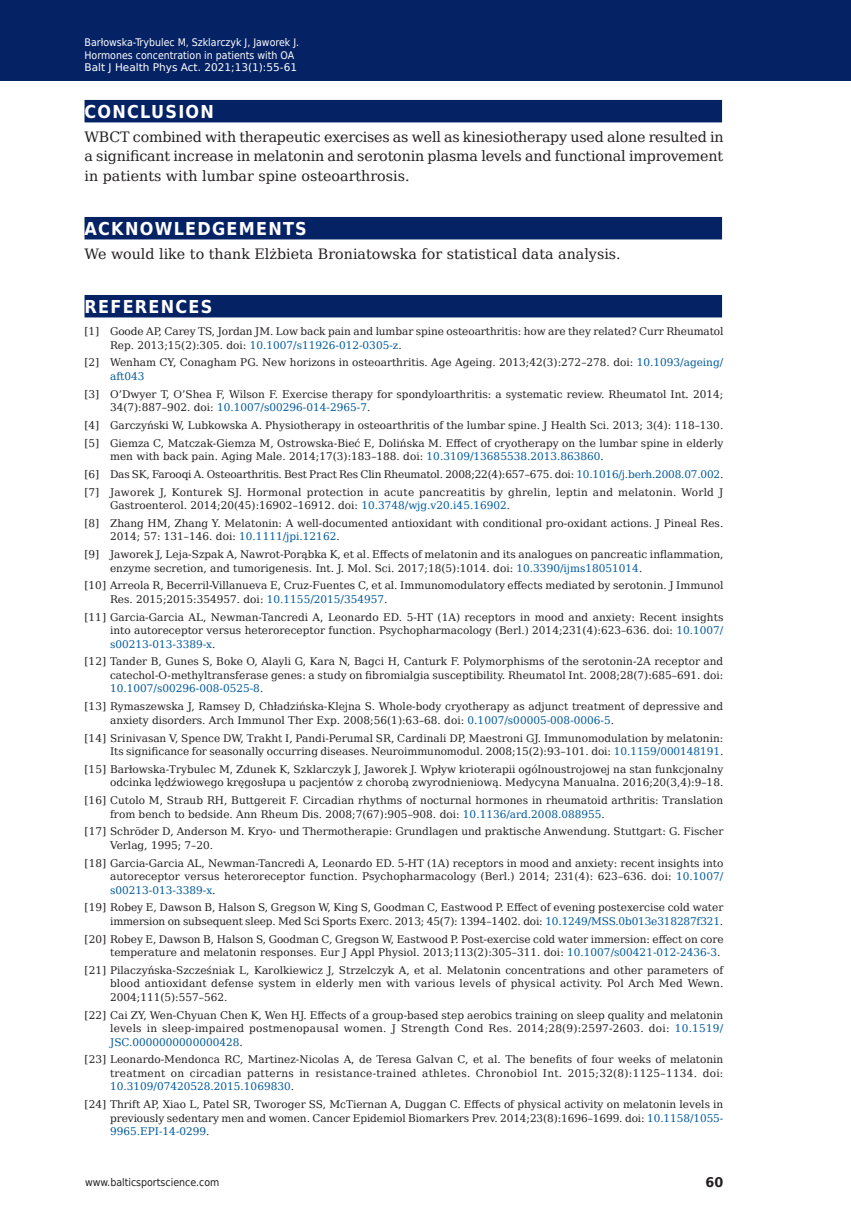
<style>
.page{position:relative;width:851px;height:1212px;background:#fff}
.page>*{position:absolute;margin:0;border:0;box-sizing:border-box;transform-origin:0 0}
.t1{font:700 17.85px "DejaVu Sans Condensed";letter-spacing:.07em;color:#fff}
.t2{font:14.25px/19.5px "DejaVu Serif";color:#231f20;text-align:justify}
.t3{font:700 13.35px "DejaVu Sans";color:#231f20;scale:.96 1}
.t4{font:10.5px/13.5px "DejaVu Serif";color:#231f20}
.t5{font:10.5px/12.6px "DejaVu Sans Condensed";color:#fff}
.t6{font:10.5px "DejaVu Sans";color:#fff}
.t7{font:10.5px "DejaVu Sans Condensed";color:#231f20}
.s1{color:#01599c}
</style>
<div class="page">
<div style="left:0;top:0;width:850px;height:80px;background:#052265"></div>
<div style="left:84px;top:100px;width:638px;height:22px;background:#052265"></div>
<div style="left:84px;top:217px;width:638px;height:22px;background:#052265"></div>
<div style="left:84px;top:295px;width:638px;height:22px;background:#052265"></div>
<p class="t5" style="left:84px;top:35px;width:216px">Barłowska-Trybulec M, Szklarczyk J, Jaworek J.<br>Hormones concentration in patients with OA</p>
<p class="t6" style="left:84px;top:59px;width:214px">Balt J Health Phys Act. 2021;13(1):55-61</p>
<h1 class="t1" style="left:84px;top:97px;width:131px">CONCLUSION</h1>
<h2 class="t2" style="left:84px;top:126px;width:640px">WBCT combined with therapeutic exercises as well as kinesiotherapy used alone resulted in a significant increase in melatonin and serotonin plasma levels and functional improvement in patients with lumbar spine osteoarthrosis.</h2>
<h1 class="t1" style="left:84px;top:214px;width:224px">ACKNOWLEDGEMENTS</h1>
<h2 class="t2" style="left:84px;top:243px;width:537px">We would like to thank Elżbieta Broniatowska for statistical data analysis.</h2>
<h1 class="t1" style="left:84px;top:292px;width:129px">REFERENCES</h1>
<p class="t4" style="left:110px;top:324px;width:615px;text-indent:-26px">[1] Goode AP, Carey TS, Jordan JM. Low back pain and lumbar spine osteoarthritis: how are they related? Curr Rheumatol<br>Rep. 2013;15(2):305. doi: <span class="s1">10.1007/s11926-012-0305-z</span>.</p>
<p class="t4" style="left:110px;top:355px;width:614px;text-indent:-26px">[2] Wenham CY, Conagham PG. New horizons in osteoarthritis. Age Ageing. 2013;42(3):272–278. doi: <span class="s1">10.1093/ageing/ aft043</span></p>
<p class="t4" style="left:110px;top:386px;width:614px;text-indent:-26px">[3] O’Dwyer T, O’Shea F, Wilson F. Exercise therapy for spondyloarthritis: a systematic review. Rheumatol Int. 2014;<br>34(7):887–902. doi: <span class="s1">10.1007/s00296-014-2965-7</span>.</p>
<p class="t4" style="left:84px;top:415px;width:640px;line-height:17.7px">[4] Garczyński W, Lubkowska A. Physiotherapy in osteoarthritis of the lumbar spine. J Health Sci. 2013; 3(4): 118–130. [5] Giemza C, Matczak-Giemza M, Ostrowska-Bieć E, Dolińska M. Effect of cryotherapy on the lumbar spine in elderly</p>
<p class="t4" style="left:84px;top:447px;width:640px;line-height:17.7px;text-indent:26px">men with back pain. Aging Male. 2014;17(3):183–188. doi: <span class="s1">10.3109/13685538.2013.863860</span>.<br>[6] Das SK, Farooqi A. Osteoarthritis. Best Pract Res Clin Rheumatol. 2008;22(4):657–675. doi: <span class="s1">10.1016/j.berh.2008.07.002</span>. [7] Jaworek J, Konturek SJ. Hormonal protection in acute pancreatitis by ghrelin, leptin and melatonin. World J</p>
<p class="t4" style="left:84px;top:496px;width:640px;line-height:17.7px;text-indent:26px">Gastroenterol. 2014;20(45):16902–16912. doi: <span class="s1">10.3748/wjg.v20.i45.16902</span>.<br>[8] Zhang HM, Zhang Y. Melatonin: A well-documented antioxidant with conditional pro-oxidant actions. J Pineal Res.</p>
<p class="t4" style="left:84px;top:527px;width:640px;line-height:17.7px;text-indent:26px">2014; 57: 131–146. doi: <span class="s1">10.1111/jpi.12162</span>.<br>[9] Jaworek J, Leja-Szpak A, Nawrot-Porąbka K, et al. Effects of melatonin and its analogues on pancreatic inflammation,</p>
<p class="t4" style="left:84px;top:558px;width:640px;line-height:17.7px;text-indent:26px">enzyme secretion, and tumorigenesis. Int. J. Mol. Sci. 2017;18(5):1014. doi: <span class="s1">10.3390/ijms18051014</span>.<br>[10] Arreola R, Becerril-Villanueva E, Cruz-Fuentes C, et al. Immunomodulatory effects mediated by serotonin. J Immunol</p>
<p class="t4" style="left:84px;top:589px;width:640px;line-height:17.7px;text-indent:26px">Res. 2015;2015:354957. doi: <span class="s1">10.1155/2015/354957</span>.<br>[11] Garcia-Garcia AL, Newman-Tancredi A, Leonardo ED. 5-HT (1A) receptors in mood and anxiety: Recent insights</p>
<p class="t4" style="left:110px;top:623px;width:614px">into autoreceptor versus heteroreceptor function. Psychopharmacology (Berl.) 2014;231(4):623–636. doi: <span class="s1">10.1007/ s00213-013-3389-x</span>.</p>
<p class="t4" style="left:110px;top:654px;width:614px;text-align:justify;text-indent:-26px">[12] Tander B, Gunes S, Boke O, Alayli G, Kara N, Bagci H, Canturk F. Polymorphisms of the serotonin-2A receptor and catechol-O-methyltransferase genes: a study on fibromialgia susceptibility. Rheumatol Int. 2008;28(7):685–691. doi:<br><span class="s1">10.1007/s00296-008-0525-8</span>.</p>
<p class="t4" style="left:110px;top:699px;width:614px;text-indent:-26px">[13] Rymaszewska J, Ramsey D, Chładzińska-Klejna S. Whole-body cryotherapy as adjunct treatment of depressive and anxiety disorders. Arch Immunol Ther Exp. 2008;56(1):63–68. doi: <span class="s1">0.1007/s00005-008-0006-5</span>.</p>
<p class="t4" style="left:85px;top:730px;width:640px;text-align:right">[14] Srinivasan V, Spence DW, Trakht I, Pandi-Perumal SR, Cardinali DP, Maestroni GJ. Immunomodulation by melatonin:<br>Its significance for seasonally occurring diseases. Neuroimmunomodul. 2008;15(2):93–101. doi: <span class="s1">10.1159/000148191</span>.</p>
<p class="t4" style="left:85px;top:761px;width:640px;text-align:right">[15] Barłowska-Trybulec M, Zdunek K, Szklarczyk J, Jaworek J. Wpływ krioterapii ogólnoustrojowej na stan funkcjonalny odcinka lędźwiowego kręgosłupa u pacjentów z chorobą zwyrodnieniową. Medycyna Manualna. 2016;20(3,4):9–18.</p>
<p class="t4" style="left:110px;top:792px;width:614px;text-indent:-26px">[16] Cutolo M, Straub RH, Buttgereit F. Circadian rhythms of nocturnal hormones in rheumatoid arthritis: Translation from bench to bedside. Ann Rheum Dis. 2008;7(67):905–908. doi: <span class="s1">10.1136/ard.2008.088955</span>.</p>
<p class="t4" style="left:110px;top:824px;width:614px;text-indent:-26px">[17] Schröder D, Anderson M. Kryo- und Thermotherapie: Grundlagen und praktische Anwendung. Stuttgart: G. Fischer<br>Verlag, 1995; 7–20.</p>
<p class="t4" style="left:110px;top:855px;width:614px;text-align:justify;text-indent:-26px">[18] Garcia-Garcia AL, Newman-Tancredi A, Leonardo ED. 5-HT (1A) receptors in mood and anxiety: recent insights into autoreceptor versus heteroreceptor function. Psychopharmacology (Berl.) 2014; 231(4): 623–636. doi: <span class="s1">10.1007/ s00213-013-3389-x</span>.</p>
<p class="t4" style="left:85px;top:900px;width:640px;text-align:right">[19] Robey E, Dawson B, Halson S, Gregson W, King S, Goodman C, Eastwood P. Effect of evening postexercise cold water immersion on subsequent sleep. Med Sci Sports Exerc. 2013; 45(7): 1394–1402. doi: <span class="s1">10.1249/MSS.0b013e318287f321</span>.</p>
<p class="t4" style="left:85px;top:931px;width:640px;text-align:right">[20] Robey E, Dawson B, Halson S, Goodman C, Gregson W, Eastwood P. Post-exercise cold water immersion: effect on core temperature and melatonin responses. Eur J Appl Physiol. 2013;113(2):305–311. doi: <span class="s1">10.1007/s00421-012-2436-3</span>.</p>
<p class="t4" style="left:110px;top:962px;width:615px;text-align:justify;text-indent:-26px">[21] Pilaczyńska-Szcześniak L, Karolkiewicz J, Strzelczyk A, et al. Melatonin concentrations and other parameters of blood antioxidant defense system in elderly men with various levels of physical activity. Pol Arch Med Wewn.<br>2004;111(5):557–562.</p>
<p class="t4" style="left:110px;top:1007px;width:614px;text-align:justify;text-indent:-26px">[22] Cai ZY, Wen-Chyuan Chen K, Wen HJ. Effects of a group-based step aerobics training on sleep quality and melatonin levels in sleep-impaired postmenopausal women. J Strength Cond Res. 2014;28(9):2597-2603. doi: <span class="s1">10.1519/ JSC.0000000000000428</span>.</p>
<p class="t4" style="left:110px;top:1052px;width:614px;text-align:justify;text-indent:-26px">[23] Leonardo-Mendonca RC, Martinez-Nicolas A, de Teresa Galvan C, et al. The benefits of four weeks of melatonin treatment on circadian patterns in resistance-trained athletes. Chronobiol Int. 2015;32(8):1125–1134. doi:<br><span class="s1">10.3109/07420528.2015.1069830</span>.</p>
<p class="t4" style="left:110px;top:1097px;width:614px;text-align:justify;text-indent:-26px">[24] Thrift AP, Xiao L, Patel SR, Tworoger SS, McTiernan A, Duggan C. Effects of physical activity on melatonin levels in previously sedentary men and women. Cancer Epidemiol Biomarkers Prev. 2014;23(8):1696–1699. doi: <span class="s1">10.1158/1055- 9965.EPI-14-0299</span>.</p>
<p class="t7" style="left:85px;top:1174px;width:136px">www.balticsportscience.com</p>
<p class="t3" style="left:705px;top:1172px;width:20px">60</p>
</div>
